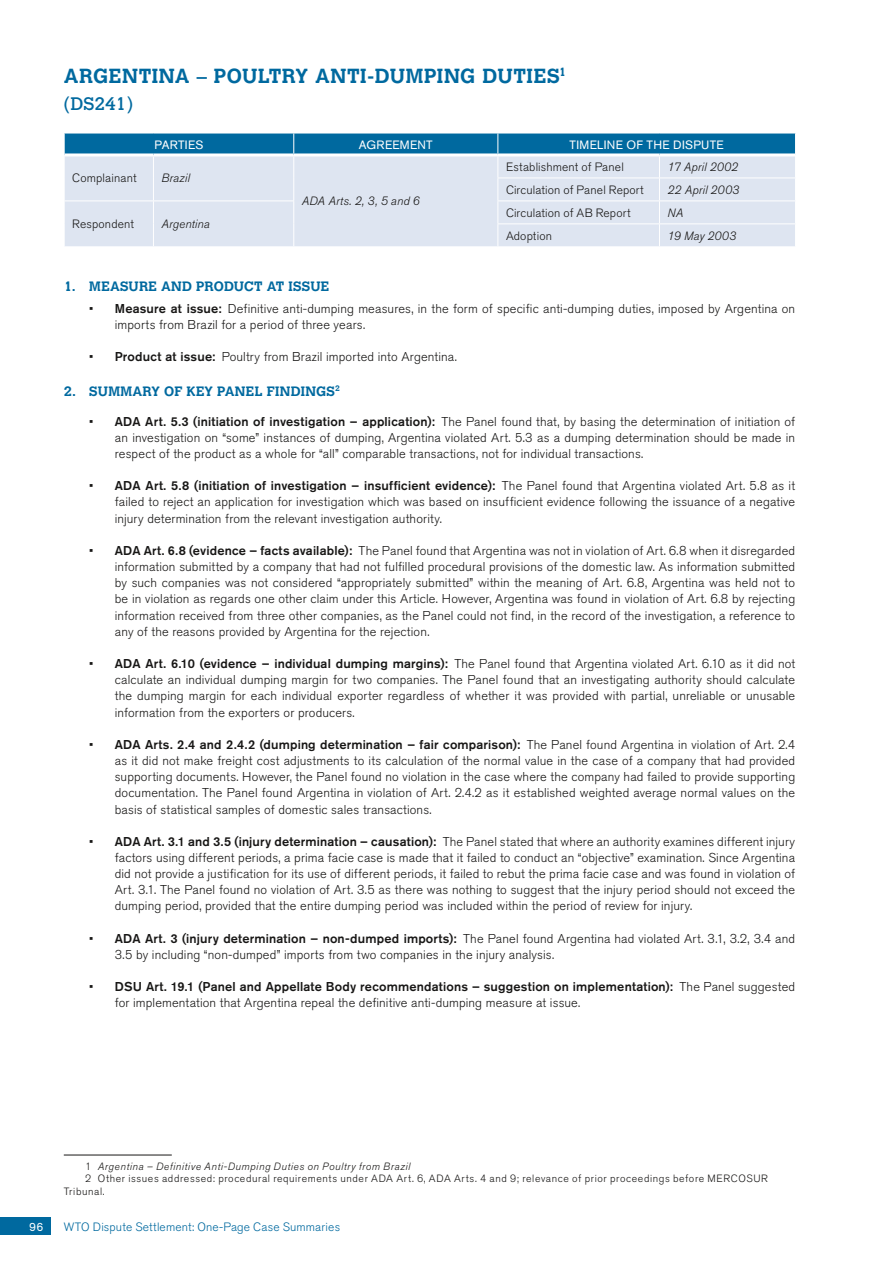
<style>
.page{position:relative;width:893px;height:1263px;background:#fff}
.page>*{position:absolute;margin:0;border:0;box-sizing:border-box;transform-origin:0 0}
.head1{font:700 20.25px "Calvert MT Std";letter-spacing:.025em;color:#00699f}
.head2{font:18px "Calvert MT Std";color:#00699f}
.head3{font:700 13.5px "Calvert MT Std";letter-spacing:.015em;color:#00699f}
.body_texte{font:300 12.75px/16.2px "Akzidenz Grotesk BE";letter-spacing:.01em;color:#181716;text-align:justify}
.tab_roman{font:300 12px "Akzidenz Grotesk BE";letter-spacing:.01em;color:#181716}
.tab_roman-2{font:italic 300 12px "Akzidenz Grotesk BE";letter-spacing:.015em;color:#181716}
.t1{font:300 12px "Akzidenz Grotesk BE";letter-spacing:.015em;color:#00699f}
.tab_head1{font:12px "Akzidenz Grotesk BE";letter-spacing:.025em;color:#fff}
.footnotes{font:300 10.5px/12.6px "Akzidenz Grotesk BE";letter-spacing:.055em;color:#181716}
.footnotes-2{font:italic 300 10.5px "Akzidenz Grotesk BE";letter-spacing:.055em;color:#181716}
.s1{font-weight:500}
.s2{font-style:normal}
</style>
<div class="page">
<div style="left:0;top:1218px;width:50px;height:17px;background:#00699f"></div>
<svg style="left:64px;top:133px;width:732px;height:113px;background:#b8d0e3"></svg>
<hr style="left:64px;top:1155px;width:108px;height:1px;background:#181716">
<p class="head1" style="left:64px;top:63px;width:504px">ARGENTINA – POULTRY ANTI-DUMPING DUTIES<sup>1</sup></p>
<p class="head2" style="left:64px;top:93px;width:71px">(DS241)</p>
<p class="tab_head1" style="left:154px;top:137px;width:50px">PARTIES</p>
<p class="tab_head1" style="left:359px;top:137px;width:75px">AGREEMENT</p>
<p class="tab_head1" style="left:570px;top:137px;width:156px">TIMELINE OF THE DISPUTE</p>
<p class="tab_roman" style="left:72px;top:172px;width:66px">Complainant</p>
<p class="tab_roman-2" style="left:162px;top:172px;width:30px">Brazil</p>
<p class="tab_roman-2" style="left:302px;top:195px;width:119px">ADA Arts. 2, 3, 5 and 6</p>
<p class="tab_roman" style="left:506px;top:160px;width:119px">Establishment of Panel</p>
<p class="tab_roman-2" style="left:668px;top:160px;width:72px">17 April 2002</p>
<p class="tab_roman" style="left:506px;top:183px;width:139px">Circulation of Panel Report</p>
<p class="tab_roman-2" style="left:668px;top:183px;width:73px">22 April 2003</p>
<p class="tab_roman" style="left:506px;top:206px;width:126px">Circulation of AB Report</p>
<p class="tab_roman-2" style="left:668px;top:206px;width:17px">NA</p>
<p class="tab_roman" style="left:506px;top:229px;width:47px">Adoption</p>
<p class="tab_roman-2" style="left:668px;top:229px;width:70px">19 May 2003</p>
<p class="tab_roman" style="left:72px;top:217px;width:63px">Respondent</p>
<p class="tab_roman-2" style="left:162px;top:217px;width:50px">Argentina</p>
<p class="head3" style="left:64px;top:277px;width:267px">1. MEASURE AND PRODUCT AT ISSUE</p>
<p class="body_texte" style="left:115px;top:300px;width:682px;text-indent:-26px">• <span class="s1">Measure at issue:</span> Definitive anti-dumping measures, in the form of specific anti-dumping duties, imposed by Argentina on imports from Brazil for a period of three years.</p>
<p class="body_texte" style="left:89px;top:349px;width:369px">• <span class="s1">Product at issue:</span> Poultry from Brazil imported into Argentina.</p>
<p class="head3" style="left:64px;top:382px;width:278px">2. SUMMARY OF KEY PANEL FINDINGS<sup>2</sup></p>
<p class="body_texte" style="left:115px;top:413px;width:682px;text-indent:-26px">• <span class="s1">ADA Art. 5.3 (initiation of investigation – application):</span> The Panel found that, by basing the determination of initiation of an investigation on “some” instances of dumping, Argentina violated Art. 5.3 as a dumping determination should be made in respect of the product as a whole for “all” comparable transactions, not for individual transactions.</p>
<p class="body_texte" style="left:115px;top:478px;width:682px;text-indent:-26px">• <span class="s1">ADA Art. 5.8 (initiation of investigation – insufficient evidence):</span> The Panel found that Argentina violated Art. 5.8 as it failed to reject an application for investigation which was based on insufficient evidence following the issuance of a negative injury determination from the relevant investigation authority.</p>
<p class="body_texte" style="left:115px;top:543px;width:682px;text-indent:-26px">• <span class="s1">ADA Art. 6.8 (evidence – facts available):</span> The Panel found that Argentina was not in violation of Art. 6.8 when it disregarded information submitted by a company that had not fulfilled procedural provisions of the domestic law. As information submitted by such companies was not considered “appropriately submitted” within the meaning of Art. 6.8, Argentina was held not to be in violation as regards one other claim under this Article. However, Argentina was found in violation of Art. 6.8 by rejecting information received from three other companies, as the Panel could not find, in the record of the investigation, a reference to any of the reasons provided by Argentina for the rejection.</p>
<p class="body_texte" style="left:115px;top:656px;width:682px;text-indent:-26px">• <span class="s1">ADA Art. 6.10 (evidence – individual dumping margins):</span> The Panel found that Argentina violated Art. 6.10 as it did not calculate an individual dumping margin for two companies. The Panel found that an investigating authority should calculate the dumping margin for each individual exporter regardless of whether it was provided with partial, unreliable or unusable information from the exporters or producers.</p>
<p class="body_texte" style="left:115px;top:737px;width:682px;text-indent:-26px">• <span class="s1">ADA Arts. 2.4 and 2.4.2 (dumping determination – fair comparison):</span> The Panel found Argentina in violation of Art. 2.4 as it did not make freight cost adjustments to its calculation of the normal value in the case of a company that had provided supporting documents. However, the Panel found no violation in the case where the company had failed to provide supporting documentation. The Panel found Argentina in violation of Art. 2.4.2 as it established weighted average normal values on the basis of statistical samples of domestic sales transactions.</p>
<p class="body_texte" style="left:115px;top:833px;width:682px;text-indent:-26px">• <span class="s1">ADA Art. 3.1 and 3.5 (injury determination – causation):</span> The Panel stated that where an authority examines different injury factors using different periods, a prima facie case is made that it failed to conduct an “objective” examination. Since Argentina did not provide a justification for its use of different periods, it failed to rebut the prima facie case and was found in violation of Art. 3.1. The Panel found no violation of Art. 3.5 as there was nothing to suggest that the injury period should not exceed the dumping period, provided that the entire dumping period was included within the period of review for injury.</p>
<p class="body_texte" style="left:115px;top:930px;width:682px;text-indent:-26px">• <span class="s1">ADA Art. 3 (injury determination – non-dumped imports):</span> The Panel found Argentina had violated Art. 3.1, 3.2, 3.4 and<br>3.5 by including “non-dumped” imports from two companies in the injury analysis.</p>
<p class="body_texte" style="left:115px;top:979px;width:682px;text-indent:-26px">• <span class="s1">DSU Art. 19.1 (Panel and Appellate Body recommendations – suggestion on implementation):</span> The Panel suggested for implementation that Argentina repeal the definitive anti-dumping measure at issue.</p>
<p class="footnotes-2" style="left:85px;top:1160px;width:327px"><span class="s2">1</span> Argentina – Definitive Anti-Dumping Duties on Poultry from Brazil</p>
<p class="footnotes" style="left:64px;top:1172px;width:706px;text-indent:21px">2 Other issues addressed: procedural requirements under ADA Art. 6, ADA Arts. 4 and 9; relevance of prior proceedings before MERCOSUR<br>Tribunal.</p>
<p class="tab_head1" style="left:29px;top:1220px;width:16px">96</p>
<p class="t1" style="left:64px;top:1220px;width:278px">WTO Dispute Settlement: One-Page Case Summaries</p>
</div>
